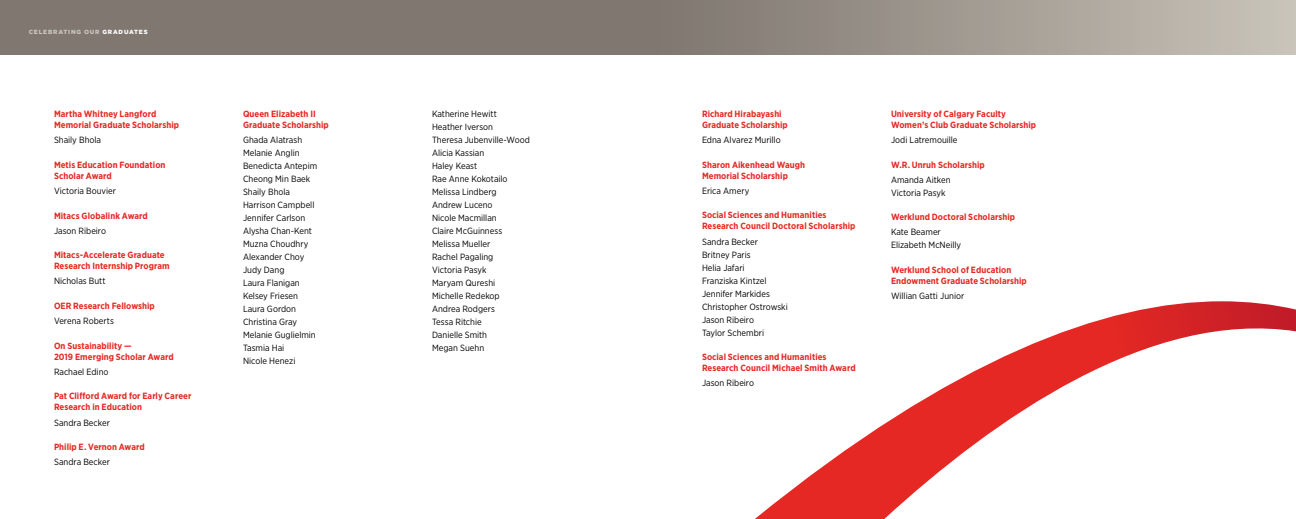
<style>
.page{position:relative;width:1296px;height:519px;background:#fff}
.page>*{position:absolute;margin:0;border:0;box-sizing:border-box;transform-origin:0 0}
.t1{font:9px/13px "Gotham Narrow";color:#000}
.t2{font:700 9px/11px "Gotham Narrow";letter-spacing:.005em;color:#e52823}
.t3{font:900 6px "Gotham";letter-spacing:.135em;color:#cbc6bd}
.s1{color:#fff}
</style>
<div class="page">
<svg style="left:0;top:0;width:1296px;height:54px;background:#908981"></svg>
<svg style="left:756px;top:301px;width:540px;height:217px"></svg>
<p class="t3" style="left:29px;top:27px;width:120px">CELEBRATING OUR <span class="s1">GRADUATES</span></p>
<p class="t2" style="left:54px;top:108px;width:127px">Martha Whitney Langford<br>Memorial Graduate Scholarship</p>
<p class="t1" style="left:54px;top:133px;width:49px">Shaily Bhola</p>
<p class="t2" style="left:54px;top:159px;width:113px">Metis Education Foundation<br>Scholar Award</p>
<p class="t1" style="left:54px;top:184px;width:63px">Victoria Bouvier</p>
<p class="t2" style="left:54px;top:210px;width:95px">Mitacs Globalink Award</p>
<p class="t1" style="left:54px;top:224px;width:54px">Jason Ribeiro</p>
<p class="t2" style="left:54px;top:249px;width:117px">Mitacs-Accelerate Graduate<br>Research Internship Program</p>
<p class="t1" style="left:54px;top:274px;width:53px">Nicholas Butt</p>
<p class="t2" style="left:54px;top:300px;width:102px">OER Research Fellowship</p>
<p class="t1" style="left:54px;top:314px;width:61px">Verena Roberts</p>
<p class="t2" style="left:54px;top:339px;width:121px">On Sustainability —<br>2019 Emerging Scholar Award</p>
<p class="t1" style="left:54px;top:365px;width:56px">Rachael Edino</p>
<p class="t2" style="left:54px;top:390px;width:139px">Pat Clifford Award for Early Career<br>Research in Education</p>
<p class="t1" style="left:54px;top:415px;width:57px">Sandra Becker</p>
<p class="t2" style="left:54px;top:441px;width:92px">Philip E. Vernon Award</p>
<p class="t1" style="left:54px;top:455px;width:57px">Sandra Becker</p>
<p class="t2" style="left:243px;top:108px;width:87px">Queen Elizabeth II<br>Graduate Scholarship</p>
<p class="t1" style="left:243px;top:133px;width:76px">Ghada Alatrash<br>Melanie Anglin<br>Benedicta Antepim<br>Cheong Min Baek<br>Shaily Bhola<br>Harrison Campbell<br>Jennifer Carlson<br>Alysha Chan-Kent<br>Muzna Choudhry<br>Alexander Choy<br>Judy Dang<br>Laura Flanigan<br>Kelsey Friesen<br>Laura Gordon<br>Christina Gray<br>Melanie Guglielmin<br>Tasmia Hai<br>Nicole Henezi</p>
<p class="t1" style="left:432px;top:107px;width:100px">Katherine Hewitt<br>Heather Iverson<br>Theresa Jubenville-Wood<br>Alicia Kassian<br>Haley Keast<br>Rae Anne Kokotailo<br>Melissa Lindberg<br>Andrew Luceno<br>Nicole Macmillan<br>Claire McGuinness<br>Melissa Mueller<br>Rachel Pagaling<br>Victoria Pasyk<br>Maryam Qureshi<br>Michelle Redekop<br>Andrea Rodgers<br>Tessa Ritchie<br>Danielle Smith<br>Megan Suehn</p>
<p class="t2" style="left:702px;top:108px;width:87px">Richard Hirabayashi<br>Graduate Scholarship</p>
<p class="t1" style="left:702px;top:133px;width:80px">Edna Alvarez Murillo</p>
<p class="t2" style="left:702px;top:159px;width:105px">Sharon Aikenhead Waugh<br>Memorial Scholarship</p>
<p class="t1" style="left:702px;top:184px;width:49px">Erica Amery</p>
<p class="t2" style="left:702px;top:209px;width:155px">Social Sciences and Humanities<br>Research Council Doctoral Scholarship</p>
<p class="t1" style="left:702px;top:234px;width:87px">Sandra Becker<br>Britney Paris<br>Helia Jafari<br>Franziska Kintzel<br>Jennifer Markides<br>Christopher Ostrowski<br>Jason Ribeiro<br>Taylor Schembri</p>
<p class="t2" style="left:702px;top:351px;width:155px">Social Sciences and Humanities<br>Research Council Michael Smith Award</p>
<p class="t1" style="left:702px;top:376px;width:54px">Jason Ribeiro</p>
<p class="t2" style="left:891px;top:108px;width:147px">University of Calgary Faculty<br>Women’s Club Graduate Scholarship</p>
<p class="t1" style="left:891px;top:133px;width:68px">Jodi Latremouille</p>
<p class="t2" style="left:891px;top:159px;width:95px">W.R. Unruh Scholarship</p>
<p class="t1" style="left:891px;top:173px;width:61px">Amanda Aitken<br>Victoria Pasyk</p>
<p class="t2" style="left:891px;top:211px;width:126px">Werklund Doctoral Scholarship</p>
<p class="t1" style="left:891px;top:225px;width:72px">Kate Beamer<br>Elizabeth McNeilly</p>
<p class="t2" style="left:891px;top:264px;width:137px">Werklund School of Education<br>Endowment Graduate Scholarship</p>
<p class="t1" style="left:891px;top:289px;width:75px">Willian Gatti Junior</p>
</div>
